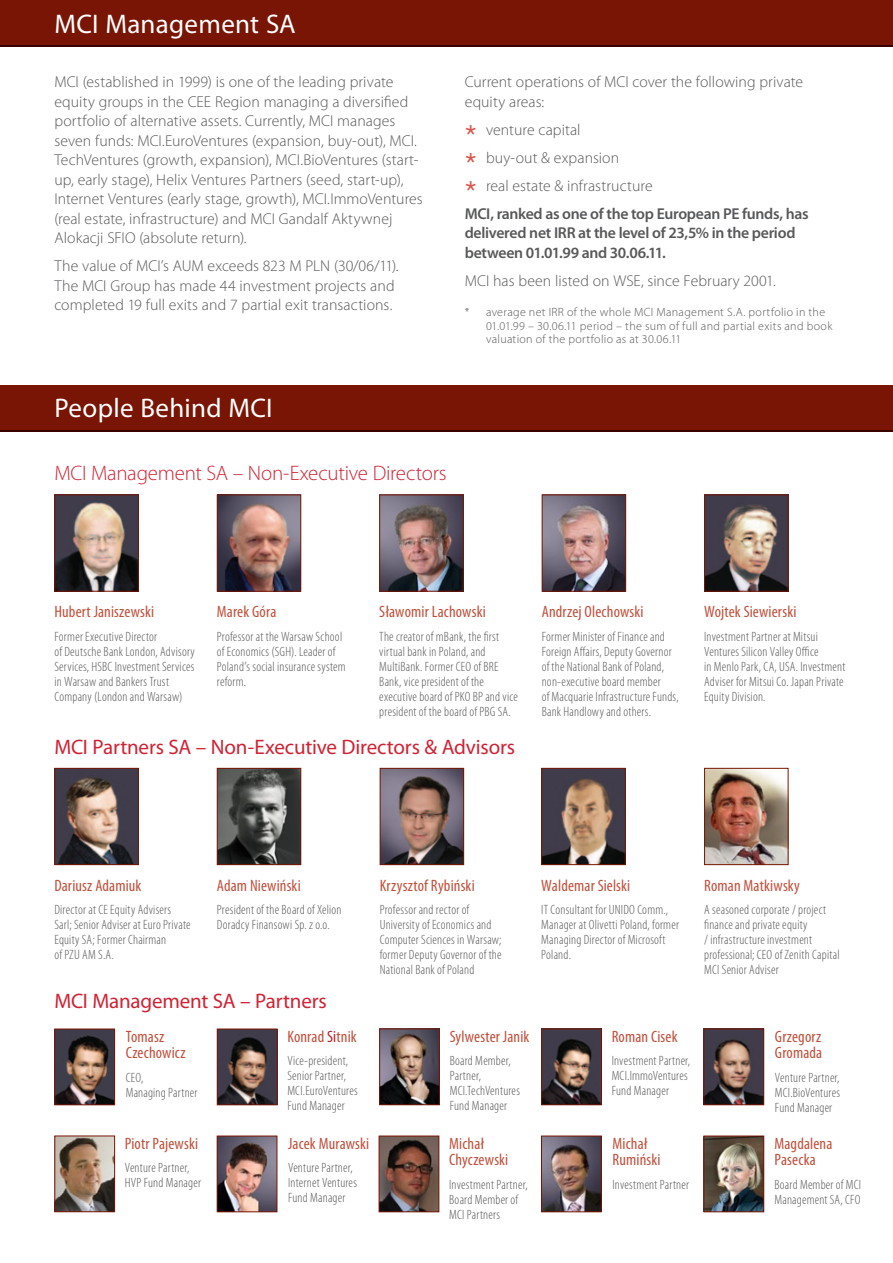
<style>
.page{position:relative;width:893px;height:1263px;background:#fff}
.page>*{position:absolute;margin:0;border:0;box-sizing:border-box;transform-origin:0 0}
.Tytul_w_kontrze{font:27px "Myriad Pro";letter-spacing:.01em;color:#fff}
.tytuł_maly{font:21px "Myriad Pro";letter-spacing:-.005em;color:#d12233}
.Tytul{font:300 21px "Myriad Pro";letter-spacing:-.01em;color:#d12233}
.Tytul-2{font:21px "Myriad Pro";letter-spacing:-.005em;color:#d12233}
.Nazwiska{font:condensed 16.5px/16.5px "Myriad Pro";letter-spacing:.01em;color:#c0503c}
.Tekst{font:300 15.75px/19.5px "Myriad Pro";letter-spacing:.005em;color:#57585a}
.Tekst-2{font:600 15.75px/19.5px "Myriad Pro";letter-spacing:-.02em;color:#57585a}
.Tekst_punkty_-_norma{font:300 15.75px "Myriad Pro";letter-spacing:.005em;color:#57585a}
.Opisy{font:300 condensed 13.5px/15px "Myriad Pro";letter-spacing:.015em;color:#57585a}
.Tekst_punkty_-_norma-2{font:300 12px/13.5px "Myriad Pro";letter-spacing:.025em;color:#57585a}
.s1{color:#b31f23}
</style>
<div class="page">
<div style="left:0;top:0;width:893px;height:47px;background:#791504"></div>
<div style="left:0;top:385px;width:893px;height:47px;background:#791504"></div>
<hr style="left:0;top:430px;width:893px;height:2px;background:#390000">
<hr style="left:0;top:45px;width:893px;height:2px;background:#390000">
<img style="left:56px;top:496px;width:81px;height:94px">
<div style="left:54px;top:494px;width:85px;height:98px;border:1px solid #791504"></div>
<img style="left:56px;top:770px;width:81px;height:93px">
<div style="left:54px;top:768px;width:85px;height:97px;border:1px solid #791504"></div>
<img style="left:56px;top:1031px;width:57px;height:72px">
<div style="left:54px;top:1029px;width:61px;height:76px;border:1px solid #791504"></div>
<img style="left:219px;top:1138px;width:56px;height:72px">
<div style="left:217px;top:1136px;width:60px;height:76px;border:1px solid #791504"></div>
<img style="left:219px;top:1031px;width:56px;height:72px">
<div style="left:217px;top:1029px;width:60px;height:76px;border:1px solid #791504"></div>
<img style="left:543px;top:1030px;width:57px;height:73px">
<div style="left:541px;top:1028px;width:61px;height:77px;border:1px solid #791504"></div>
<img style="left:381px;top:1138px;width:56px;height:72px">
<div style="left:379px;top:1136px;width:60px;height:76px;border:1px solid #791504"></div>
<img style="left:705px;top:1030px;width:57px;height:73px">
<div style="left:703px;top:1028px;width:61px;height:77px;border:1px solid #791504"></div>
<img style="left:543px;top:1138px;width:57px;height:72px">
<div style="left:541px;top:1136px;width:61px;height:76px;border:1px solid #791504"></div>
<img style="left:56px;top:1137px;width:57px;height:73px">
<div style="left:54px;top:1135px;width:61px;height:77px;border:1px solid #791504"></div>
<img style="left:706px;top:1138px;width:56px;height:72px">
<div style="left:704px;top:1136px;width:60px;height:76px;border:1px solid #791504"></div>
<img style="left:219px;top:496px;width:80px;height:94px">
<div style="left:217px;top:494px;width:84px;height:98px;border:1px solid #791504"></div>
<img style="left:219px;top:770px;width:80px;height:93px">
<div style="left:217px;top:768px;width:84px;height:97px;border:1px solid #791504"></div>
<img style="left:381px;top:496px;width:81px;height:94px">
<div style="left:379px;top:494px;width:85px;height:98px;border:1px solid #791504"></div>
<img style="left:543px;top:770px;width:81px;height:93px">
<div style="left:541px;top:768px;width:85px;height:97px;border:1px solid #791504"></div>
<img style="left:544px;top:496px;width:80px;height:94px">
<div style="left:542px;top:494px;width:84px;height:98px;border:1px solid #791504"></div>
<img style="left:382px;top:770px;width:80px;height:93px">
<div style="left:380px;top:768px;width:84px;height:97px;border:1px solid #791504"></div>
<img style="left:706px;top:496px;width:80px;height:94px">
<div style="left:704px;top:494px;width:84px;height:98px;border:1px solid #791504"></div>
<img style="left:706px;top:770px;width:80px;height:93px">
<div style="left:704px;top:768px;width:84px;height:97px;border:1px solid #791504"></div>
<img style="left:381px;top:1030px;width:57px;height:73px">
<div style="left:379px;top:1028px;width:61px;height:77px;border:1px solid #791504"></div>
<p class="Tytul_w_kontrze" style="left:54px;top:7px;width:243px">MCI Management SA</p>
<p class="Tekst" style="left:54px;top:73px;width:370px">MCI (established in 1999) is one of the leading private equity groups in the CEE Region managing a diversified portfolio of alternative assets. Currently, MCI manages seven funds: MCI.EuroVentures (expansion, buy-out), MCI.<br>TechVentures (growth, expansion), MCI.BioVentures (start&shy;up, early stage), Helix Ventures Partners (seed, start-up), Internet Ventures (early stage, growth), MCI.ImmoVentures (real estate, infrastructure) and MCI Gandalf Aktywnej Alokacji SFIO (absolute return).</p>
<p class="Tekst" style="left:54px;top:257px;width:346px">The value of MCI’s AUM exceeds 823 M PLN (30/06/11).<br>The MCI Group has made 44 investment projects and completed 19 full exits and 7 partial exit transactions.</p>
<p class="Tekst" style="left:465px;top:73px;width:340px">Current operations of MCI cover the following private equity areas:</p>
<p class="Tekst_punkty_-_norma" style="left:486px;top:121px;width:96px">venture capital</p>
<p class="Tekst_punkty_-_norma" style="left:486px;top:149px;width:135px">buy-out &amp; expansion</p>
<p class="Tekst_punkty_-_norma" style="left:486px;top:177px;width:168px">real estate &amp; infrastructure</p>
<p class="Tekst-2" style="left:465px;top:203px;width:345px">MCI, ranked as one of the top European PE funds, has delivered net IRR at the level of 23,5% in the period between 01.01.99 and 30.06.11.</p>
<p class="Tekst" style="left:465px;top:271px;width:313px">MCI has been listed on WSE, since February 2001.</p>
<p class="Tekst_punkty_-_norma-2" style="left:486px;top:306px;width:348px;text-indent:-21px">* average net IRR of the whole MCI Management S.A. portfolio in the<br>01.01.99 – 30.06.11 period – the sum of full and partial exits and book valuation of the portfolio as at 30.06.11</p>
<p class="Tytul_w_kontrze" style="left:54px;top:391px;width:220px">People Behind MCI</p>
<p class="Tytul" style="left:54px;top:461px;width:394px">MCI Management SA – Non-Executive Directors</p>
<p class="Nazwiska" style="left:54px;top:603px;width:101px">Hubert Janiszewski</p>
<p class="Opisy" style="left:54px;top:629px;width:142px">Former Executive Director<br>of Deutsche Bank London, Advisory<br>Services, HSBC Investment Services in Warsaw and Bankers Trust<br>Company (London and Warsaw)</p>
<p class="Nazwiska" style="left:217px;top:603px;width:61px">Marek Góra</p>
<p class="Opisy" style="left:217px;top:629px;width:130px">Professor at the Warsaw School of Economics (SGH). Leader of<br>Poland’s social insurance system reform.</p>
<p class="Nazwiska" style="left:379px;top:603px;width:108px">Sławomir Lachowski</p>
<p class="Opisy" style="left:379px;top:629px;width:140px">The creator of mBank, the first virtual bank in Poland, and<br>MultiBank. Former CEO of BRE<br>Bank, vice president of the executive board of PKO BP and vice president of the board of PBG SA.</p>
<p class="tytuł_maly" style="left:54px;top:734px;width:462px">MCI Partners SA – Non-Executive Directors &amp; Advisors</p>
<p class="Nazwiska" style="left:542px;top:603px;width:103px">Andrzej Olechowski</p>
<p class="Opisy" style="left:542px;top:629px;width:138px">Former Minister of Finance and<br>Foreign Affairs, Deputy Governor of the National Bank of Poland, non-executive board member<br>of Macquarie Infrastructure Funds,<br>Bank Handlowy and others.</p>
<p class="Nazwiska" style="left:704px;top:603px;width:94px">Wojtek Siewierski</p>
<p class="Opisy" style="left:704px;top:629px;width:143px">Investment Partner at Mitsui<br>Ventures Silicon Valley Office<br>in Menlo Park, CA, USA. Investment<br>Adviser for Mitsui Co. Japan Private<br>Equity Division.</p>
<p class="Nazwiska" style="left:54px;top:877px;width:89px">Dariusz Adamiuk</p>
<p class="Opisy" style="left:54px;top:902px;width:138px">Director at CE Equity Advisers<br>Sarl; Senior Adviser at Euro Private<br>Equity SA; Former Chairman<br>of PZU AM S.A.</p>
<p class="Nazwiska" style="left:217px;top:877px;width:85px">Adam Niewiński</p>
<p class="Opisy" style="left:217px;top:902px;width:126px">President of the Board of Xelion<br>Doradcy Finansowi Sp. z o.o.</p>
<p class="Tytul-2" style="left:54px;top:988px;width:274px">MCI Management SA – Partners</p>
<p class="Nazwiska" style="left:126px;top:1028px;width:61px">Tomasz<br>Czechowicz</p>
<p class="Opisy" style="left:126px;top:1070px;width:19px">CEO,</p>
<p class="Opisy" style="left:126px;top:1085px;width:73px">Managing Partner</p>
<p class="Nazwiska" style="left:125px;top:1135px;width:75px">Piotr Pajewski</p>
<p class="Opisy" style="left:125px;top:1161px;width:66px">Venture Partner,</p>
<p class="Opisy" style="left:125px;top:1176px;width:78px">HVP Fund Manager</p>
<p class="Nazwiska" style="left:287px;top:1028px;width:71px">Konrad <span class="s1">Si</span>tnik</p>
<p class="Opisy" style="left:287px;top:1054px;width:62px">Vice-president,<br>Senior Partner,</p>
<p class="Opisy" style="left:287px;top:1084px;width:72px">MCI.EuroVentures<br>Fund Manager</p>
<p class="Nazwiska" style="left:288px;top:1135px;width:83px">Jacek Murawski</p>
<p class="Opisy" style="left:288px;top:1161px;width:70px">Venture Partner,<br>Internet Ventures<br>Fund Manager</p>
<p class="Nazwiska" style="left:380px;top:877px;width:96px">Krzysztof Rybiński</p>
<p class="Opisy" style="left:380px;top:902px;width:123px">Professor and rector of<br>University of Economics and<br>Computer Sciences in Warsaw; former Deputy Governor of the<br>National Bank of Poland</p>
<p class="Nazwiska" style="left:450px;top:1028px;width:81px">Sylwester Janik</p>
<p class="Opisy" style="left:450px;top:1054px;width:63px">Board Member,<br>Partner,</p>
<p class="Opisy" style="left:450px;top:1084px;width:72px">MCI.TechVentures<br>Fund Manager</p>
<p class="Nazwiska" style="left:449px;top:1135px;width:61px">Michał<br>Chyczewski</p>
<p class="Opisy" style="left:449px;top:1177px;width:80px">Investment Partner,<br>Board Member of<br>MCI Partners</p>
<p class="Nazwiska" style="left:541px;top:877px;width:90px">Waldemar Sielski</p>
<p class="Opisy" style="left:541px;top:902px;width:139px">IT Consultant for UNIDO Comm.,<br>Manager at Olivetti Poland, former<br>Managing Director of Microsoft<br>Poland.</p>
<p class="Nazwiska" style="left:612px;top:1028px;width:67px">Roman Cisek</p>
<p class="Opisy" style="left:612px;top:1053px;width:80px">Investment Partner,<br>MCI.ImmoVentures<br>Fund Manager</p>
<p class="Nazwiska" style="left:612px;top:1135px;width:49px">Michał<br>Rumiński</p>
<p class="Opisy" style="left:612px;top:1177px;width:78px">Investment Partner</p>
<p class="Nazwiska" style="left:704px;top:877px;width:97px">Roman Matkiwsky</p>
<p class="Opisy" style="left:704px;top:902px;width:137px">A seasoned corporate / project finance and private equity<br>/ infrastructure investment professional; CEO of Zenith Capital<br>MCI Senior Adviser</p>
<p class="Nazwiska" style="left:775px;top:1028px;width:49px">Grzegorz<br>Gromada</p>
<p class="Opisy" style="left:775px;top:1070px;width:66px">Venture Partner,</p>
<p class="Opisy" style="left:775px;top:1085px;width:67px">MCI.BioVentures</p>
<p class="Opisy" style="left:775px;top:1100px;width:59px">Fund Manager</p>
<p class="Nazwiska" style="left:774px;top:1135px;width:59px">Magdalena<br>Pasecka</p>
<p class="Opisy" style="left:774px;top:1177px;width:88px">Board Member of MCI<br>Management SA, CFO</p>
</div>
